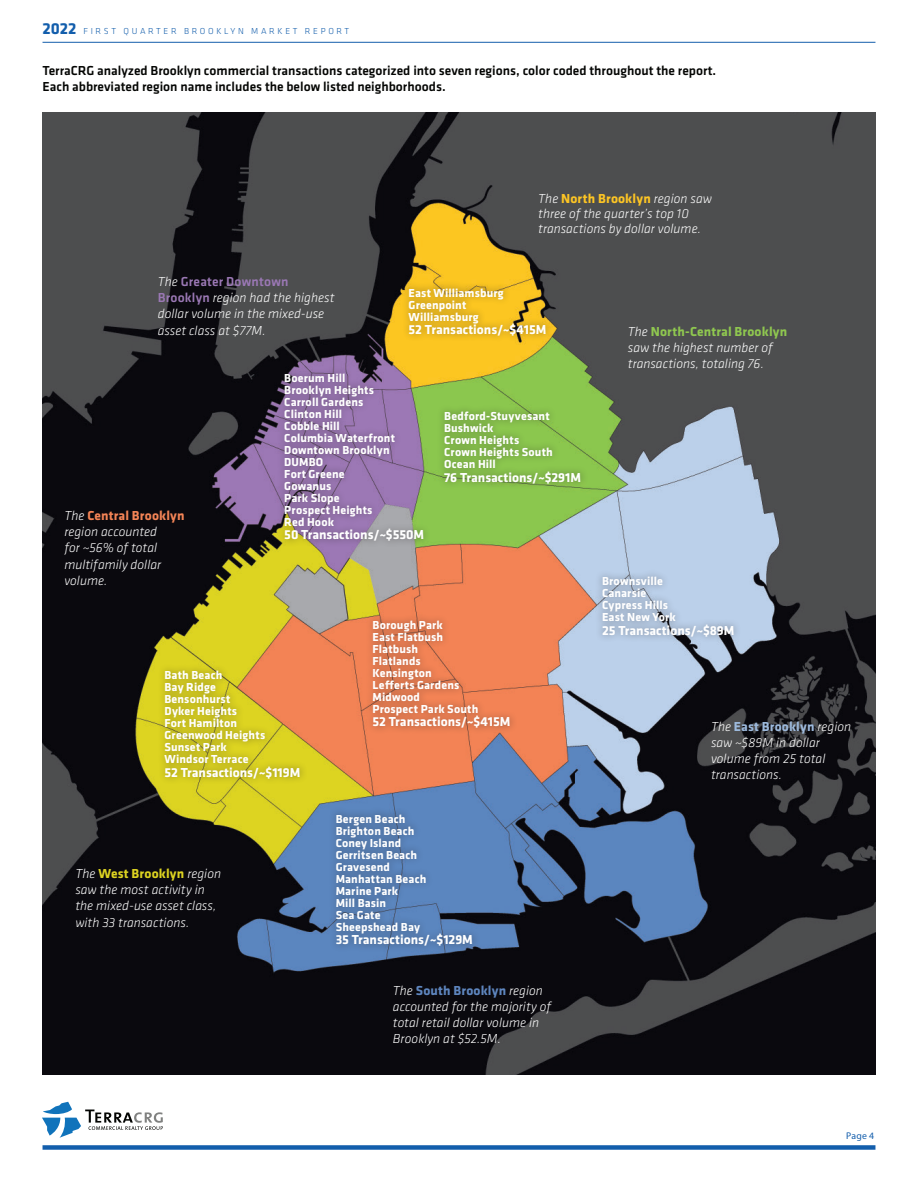
<style>
.page{position:relative;width:918px;height:1188px;background:#fff}
.page>*{position:absolute;margin:0;border:0;box-sizing:border-box;transform-origin:0 0}
.t1{font:italic 300 13.5px/16.2px "Klavika Basic";letter-spacing:.005em;color:#fff}
.t2{font:500 13.5px/16.2px "Klavika Basic";color:#040503}
.t3{font:700 13.5px "Klavika Basic";color:#fff}
.t4{font:700 12px "Klavika Basic";letter-spacing:.01em;color:#fff}
.t5{font:9.75px "Myriad Pro";color:#135eac}
.t6{font:300 9px "Klavika Basic";letter-spacing:.3em;color:#135eac}
.s1{font-weight:700;font-size:16.5px}
.s2{font-weight:500;font-style:normal;color:#9b78b5}
.s3{font-weight:700;font-style:normal;color:#fdc524}
.s4{font-weight:700;font-style:normal;color:#8fc74f}
.s5{font-weight:700;font-style:normal;color:#f38456}
.s6{font-weight:700;font-style:normal;color:#ddd321}
.s7{font-weight:700;font-style:normal;color:#5e86bf}
.s8{font-weight:700;font-style:normal;color:#9dbadd}
</style>
<div class="page">
<hr style="left:43px;top:42px;width:832px;height:1px;background:#135eac">
<svg style="left:42px;top:1102px;width:121px;height:36px"></svg>
<div style="left:43px;top:1145px;width:832px;height:5px;background:#135eac"></div>
<img style="left:43px;top:112px;width:832px;height:963px">
<div style="left:277px;top:365px;width:154px;height:183px;background:#231f20;opacity:.43"></div>
<div style="left:437px;top:404px;width:151px;height:87px;background:#231f20;opacity:.43"></div>
<div style="left:366px;top:613px;width:151px;height:123px;background:#231f20;opacity:.43"></div>
<div style="left:328px;top:807px;width:152px;height:146px;background:#231f20;opacity:.43"></div>
<div style="left:157px;top:663px;width:151px;height:123px;background:#231f20;opacity:.43"></div>
<div style="left:595px;top:569px;width:146px;height:75px;background:#231f20;opacity:.43"></div>
<div style="left:401px;top:280px;width:152px;height:63px;background:#231f20;opacity:.43"></div>
<p class="t6" style="left:43px;top:25px;width:308px"><span class="s1">2022</span> FIRST QUARTER BROOKLYN MARKET REPORT</p>
<p class="t2" style="left:43px;top:62px;width:675px">TerraCRG analyzed Brooklyn commercial transactions categorized into seven regions, color coded throughout the report.<br>Each abbreviated region name includes the below listed neighborhoods.</p>
<p class="t1" style="left:158px;top:273px;width:178px">The <span class="s2">Greater Downtown<br>Brooklyn</span> region had the highest dollar volume in the mixed-use asset class at $77M.</p>
<p class="t1" style="left:538px;top:191px;width:175px;line-height:15px">The <span class="s3">North Brooklyn</span> region saw three of the quarter’s top 10 transactions by dollar volume.</p>
<p class="t4" style="left:409px;top:284px;width:97px">East Williamsburg</p>
<p class="t4" style="left:409px;top:296px;width:59px">Greenpoint</p>
<p class="t4" style="left:409px;top:308px;width:72px">Williamsburg</p>
<p class="t3" style="left:409px;top:320px;width:139px">52 Transactions/~$415M</p>
<p class="t1" style="left:628px;top:323px;width:161px">The <span class="s4">North-Central Brooklyn </span>saw the highest number of transactions, totaling 76.</p>
<p class="t1" style="left:64px;top:507px;width:122px">The <span class="s5">Central Brooklyn </span>region accounted<br>for ~56% of total multifamily dollar volume.</p>
<p class="t4" style="left:284px;top:369px;width:62px">Boerum Hill</p>
<p class="t4" style="left:284px;top:381px;width:91px">Brooklyn Heights</p>
<p class="t4" style="left:284px;top:393px;width:81px">Carroll Gardens</p>
<p class="t4" style="left:284px;top:405px;width:59px">Clinton Hill</p>
<p class="t4" style="left:284px;top:417px;width:57px">Cobble Hill</p>
<p class="t4" style="left:284px;top:429px;width:112px">Columbia Waterfront</p>
<p class="t4" style="left:284px;top:441px;width:107px">Downtown Brooklyn</p>
<p class="t4" style="left:284px;top:453px;width:41px">DUMBO</p>
<p class="t4" style="left:284px;top:465px;width:62px">Fort Greene</p>
<p class="t4" style="left:284px;top:477px;width:48px">Gowanus</p>
<p class="t4" style="left:284px;top:489px;width:57px">Park Slope</p>
<p class="t4" style="left:284px;top:501px;width:90px">Prospect Heights</p>
<p class="t4" style="left:284px;top:513px;width:51px">Red Hook</p>
<p class="t3" style="left:284px;top:525px;width:141px">50 Transactions/~$550M</p>
<p class="t4" style="left:444px;top:408px;width:107px">Bedford-Stuyvesant</p>
<p class="t4" style="left:444px;top:420px;width:51px">Bushwick</p>
<p class="t4" style="left:444px;top:432px;width:77px">Crown Heights</p>
<p class="t4" style="left:444px;top:444px;width:110px">Crown Heights South</p>
<p class="t4" style="left:444px;top:456px;width:53px">Ocean Hill</p>
<p class="t3" style="left:444px;top:467px;width:138px">76 Transactions/~$291M</p>
<p class="t4" style="left:164px;top:666px;width:59px">Bath Beach</p>
<p class="t4" style="left:164px;top:678px;width:53px">Bay Ridge</p>
<p class="t4" style="left:164px;top:690px;width:68px">Bensonhurst</p>
<p class="t4" style="left:164px;top:702px;width:74px">Dyker Heights</p>
<p class="t4" style="left:164px;top:714px;width:74px">Fort Hamilton</p>
<p class="t4" style="left:164px;top:726px;width:102px">Greenwood Heights</p>
<p class="t4" style="left:164px;top:738px;width:64px">Sunset Park</p>
<p class="t4" style="left:164px;top:750px;width:86px">Windsor Terrace</p>
<p class="t3" style="left:164px;top:762px;width:137px">52 Transactions/~$119M</p>
<p class="t1" style="left:75px;top:865px;width:147px">The <span class="s6">West Brooklyn</span> region saw the most activity in the mixed-use asset class, with 33 transactions.</p>
<p class="t4" style="left:373px;top:616px;width:72px">Borough Park</p>
<p class="t4" style="left:373px;top:628px;width:72px">East Flatbush</p>
<p class="t4" style="left:373px;top:640px;width:47px">Flatbush</p>
<p class="t4" style="left:373px;top:652px;width:50px">Flatlands</p>
<p class="t4" style="left:373px;top:664px;width:61px">Kensington</p>
<p class="t4" style="left:373px;top:676px;width:88px">Lefferts Gardens</p>
<p class="t4" style="left:373px;top:688px;width:49px">Midwood</p>
<p class="t4" style="left:373px;top:700px;width:107px">Prospect Park South</p>
<p class="t3" style="left:373px;top:712px;width:139px">52 Transactions/~$415M</p>
<p class="t4" style="left:336px;top:810px;width:71px">Bergen Beach</p>
<p class="t4" style="left:336px;top:822px;width:80px">Brighton Beach</p>
<p class="t4" style="left:336px;top:834px;width:67px">Coney Island</p>
<p class="t4" style="left:336px;top:846px;width:83px">Gerritsen Beach</p>
<p class="t4" style="left:336px;top:858px;width:56px">Gravesend</p>
<p class="t4" style="left:336px;top:870px;width:92px">Manhattan Beach</p>
<p class="t4" style="left:336px;top:882px;width:64px">Marine Park</p>
<p class="t4" style="left:336px;top:894px;width:52px">Mill Basin</p>
<p class="t4" style="left:336px;top:906px;width:46px">Sea Gate</p>
<p class="t4" style="left:336px;top:918px;width:86px">Sheepshead Bay</p>
<p class="t3" style="left:336px;top:930px;width:139px">35 Transactions/~$129M</p>
<p class="t1" style="left:393px;top:982px;width:160px">The <span class="s7">South Brooklyn</span> region accounted for the majority of total retail dollar volume in<br>Brooklyn at $52.5M.</p>
<p class="t4" style="left:602px;top:573px;width:63px">Brownsville</p>
<p class="t4" style="left:602px;top:585px;width:46px">Canarsie</p>
<p class="t4" style="left:602px;top:597px;width:67px">Cypress Hills</p>
<p class="t4" style="left:602px;top:609px;width:75px">East New York</p>
<p class="t3" style="left:602px;top:621px;width:134px">25 Transactions/~$89M</p>
<p class="t1" style="left:711px;top:718px;width:142px">The <span class="s8">East Brooklyn</span> region saw ~$89M in dollar volume from 25 total transactions.</p>
<p class="t5" style="left:846px;top:1130px;width:30px">Page 4</p>
</div>
